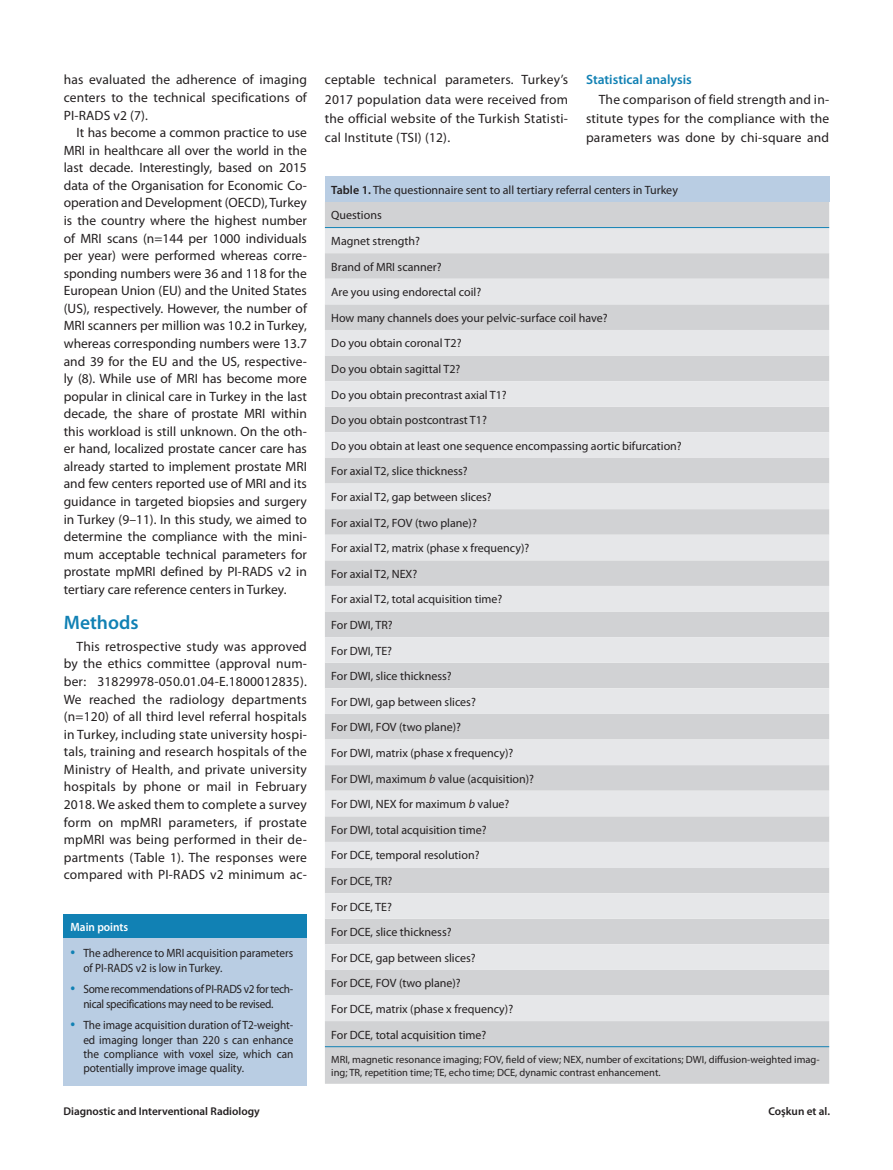
<style>
.page{position:relative;width:893px;height:1170px;background:#fff}
.page>*{position:absolute;margin:0;border:0;box-sizing:border-box;transform-origin:0 0}
.t1{font:600 19.5px "Myriad Pro";color:#1181b4}
.t2{font:13.5px/17.5px "Myriad Pro";letter-spacing:.015em;color:#231f20;text-align:justify}
.t3{font:600 13.5px "Myriad Pro";color:#1181b4}
.Tablo_Metin{font:12px "Myriad Pro";color:#231f20}
.Tablo_Metin-2{font:12px/14.4px "Myriad Pro";color:#231f20;scale:.94 1}
.Tablo_Metin-3{font:12px/14.4px "Myriad Pro";letter-spacing:-.025em;color:#231f20;scale:.94 1}
.t4{font:600 12px "Myriad Pro";color:#fff;scale:.94 1}
.t5{font:600 11.25px "Myriad Pro";color:#231f20}
.Tablo_Metin-4{font:10.5px/12.6px "Myriad Pro";color:#231f20}
.s1{font-size:18px;color:#1181b4}
.s2{font-weight:600}
.s3{font-style:italic}
</style>
<div class="page">
<div style="left:64px;top:914px;width:243px;height:171px;background:#b9cde3"></div>
<div style="left:64px;top:914px;width:243px;height:23px;background:#1181b4"></div>
<div style="left:325px;top:176px;width:504px;height:26px;background:#b9cde3"></div>
<div style="left:325px;top:202px;width:504px;height:881px;background:#d1d2d4"></div>
<svg style="left:325px;top:228px;width:504px;height:792px;fill:#e6e7e9"></svg>
<hr style="left:325px;top:227px;width:504px;height:1px;background:#1181b4">
<hr style="left:325px;top:1046px;width:504px;height:1px;background:#1181b4">
<p class="t2" style="left:64px;top:71px;width:245px">has evaluated the adherence of imaging centers to the technical specifications of PI-RADS v2 (7).</p>
<p class="t2" style="left:64px;top:124px;width:245px;text-indent:13px">It has become a common practice to use MRI in healthcare all over the world in the last decade. Interestingly, based on 2015 data of the Organisation for Economic Co&shy;operation and Development (OECD), Turkey is the country where the highest number of MRI scans (n=144 per 1000 individuals per year) were performed whereas corre&shy;sponding numbers were 36 and 118 for the European Union (EU) and the United States (US), respectively. However, the number of MRI scanners per million was 10.2 in Turkey, whereas corresponding numbers were 13.7 and 39 for the EU and the US, respective&shy;ly (8). While use of MRI has become more popular in clinical care in Turkey in the last decade, the share of prostate MRI within this workload is still unknown. On the oth&shy;er hand, localized prostate cancer care has already started to implement prostate MRI and few centers reported use of MRI and its guidance in targeted biopsies and surgery in Turkey (9–11). In this study, we aimed to determine the compliance with the mini&shy;mum acceptable technical parameters for prostate mpMRI defined by PI-RADS v2 in tertiary care reference centers in Turkey.</p>
<p class="t1" style="left:64px;top:610px;width:76px">Methods</p>
<p class="t2" style="left:64px;top:637px;width:245px;text-indent:13px">This retrospective study was approved by the ethics committee (approval num&shy;ber: 31829978-050.01.04-E.1800012835).<br>We reached the radiology departments (n=120) of all third level referral hospitals in Turkey, including state university hospi&shy;tals, training and research hospitals of the Ministry of Health, and private university hospitals by phone or mail in February 2018. We asked them to complete a survey form on mpMRI parameters, if prostate mpMRI was being performed in their de&shy;partments (Table 1). The responses were compared with PI-RADS v2 minimum ac-</p>
<p class="t4" style="left:71px;top:919px;width:63px">Main points</p>
<p class="Tablo_Metin-2" style="left:83px;top:945px;width:225px;text-indent:-13px"><span class="s1">•</span> The adherence to MRI acquisition parameters of PI-RADS v2 is low in Turkey.</p>
<p class="Tablo_Metin-3" style="left:83px;top:981px;width:225px;text-indent:-13px"><span class="s1">•</span> Some recommendations of PI-RADS v2 for tech&shy;nical specifications may need to be revised.</p>
<p class="Tablo_Metin-2" style="left:83px;top:1017px;width:225px;text-align:justify;text-indent:-13px"><span class="s1">•</span> The image acquisition duration of T2-weight&shy;ed imaging longer than 220 s can enhance the compliance with voxel size, which can potentially improve image quality.</p>
<p class="t2" style="left:325px;top:70px;width:245px;line-height:19px">ceptable technical parameters. Turkey’s 2017 population data were received from the official website of the Turkish Statisti&shy;cal Institute (TSI) (12).</p>
<p class="t3" style="left:586px;top:71px;width:107px">Statistical analysis</p>
<p class="t2" style="left:586px;top:89px;width:245px;line-height:19px;text-indent:13px">The comparison of field strength and in&shy;stitute types for the compliance with the parameters was done by chi-square and</p>
<p class="Tablo_Metin" style="left:331px;top:182px;width:348px"><span class="s2">Table 1.</span> The questionnaire sent to all tertiary referral centers in Turkey</p>
<p class="Tablo_Metin" style="left:331px;top:208px;width:52px">Questions</p>
<p class="Tablo_Metin" style="left:331px;top:234px;width:90px">Magnet strength?</p>
<p class="Tablo_Metin" style="left:331px;top:259px;width:112px">Brand of MRI scanner?</p>
<p class="Tablo_Metin" style="left:331px;top:285px;width:151px">Are you using endorectal coil?</p>
<p class="Tablo_Metin" style="left:331px;top:310px;width:278px">How many channels does your pelvic-surface coil have?</p>
<p class="Tablo_Metin" style="left:331px;top:336px;width:132px">Do you obtain coronal T2?</p>
<p class="Tablo_Metin" style="left:331px;top:361px;width:131px">Do you obtain sagittal T2?</p>
<p class="Tablo_Metin" style="left:331px;top:387px;width:177px">Do you obtain precontrast axial T1?</p>
<p class="Tablo_Metin" style="left:331px;top:413px;width:157px">Do you obtain postcontrast T1?</p>
<p class="Tablo_Metin" style="left:331px;top:438px;width:352px">Do you obtain at least one sequence encompassing aortic bifurcation?</p>
<p class="Tablo_Metin" style="left:331px;top:464px;width:138px">For axial T2, slice thickness?</p>
<p class="Tablo_Metin" style="left:331px;top:489px;width:162px">For axial T2, gap between slices?</p>
<p class="Tablo_Metin" style="left:331px;top:515px;width:147px">For axial T2, FOV (two plane)?</p>
<p class="Tablo_Metin" style="left:331px;top:541px;width:200px">For axial T2, matrix (phase x frequency)?</p>
<p class="Tablo_Metin" style="left:331px;top:566px;width:88px">For axial T2, NEX?</p>
<p class="Tablo_Metin" style="left:331px;top:592px;width:173px">For axial T2, total acquisition time?</p>
<p class="Tablo_Metin" style="left:331px;top:617px;width:63px">For DWI, TR?</p>
<p class="Tablo_Metin" style="left:331px;top:643px;width:62px">For DWI, TE?</p>
<p class="Tablo_Metin" style="left:331px;top:668px;width:122px">For DWI, slice thickness?</p>
<p class="Tablo_Metin" style="left:331px;top:694px;width:146px">For DWI, gap between slices?</p>
<p class="Tablo_Metin" style="left:331px;top:720px;width:131px">For DWI, FOV (two plane)?</p>
<p class="Tablo_Metin" style="left:331px;top:745px;width:184px">For DWI, matrix (phase x frequency)?</p>
<p class="Tablo_Metin" style="left:331px;top:771px;width:204px">For DWI, maximum <span class="s3">b</span> value (acquisition)?</p>
<p class="Tablo_Metin" style="left:331px;top:796px;width:180px">For DWI, NEX for maximum <span class="s3">b</span> value?</p>
<p class="Tablo_Metin" style="left:331px;top:822px;width:157px">For DWI, total acquisition time?</p>
<p class="Tablo_Metin" style="left:331px;top:847px;width:150px">For DCE, temporal resolution?</p>
<p class="Tablo_Metin" style="left:331px;top:873px;width:63px">For DCE, TR?</p>
<p class="Tablo_Metin" style="left:331px;top:899px;width:62px">For DCE, TE?</p>
<p class="Tablo_Metin" style="left:331px;top:924px;width:122px">For DCE, slice thickness?</p>
<p class="Tablo_Metin" style="left:331px;top:950px;width:146px">For DCE, gap between slices?</p>
<p class="Tablo_Metin" style="left:331px;top:975px;width:131px">For DCE, FOV (two plane)?</p>
<p class="Tablo_Metin" style="left:331px;top:1001px;width:183px">For DCE, matrix (phase x frequency)?</p>
<p class="Tablo_Metin" style="left:331px;top:1027px;width:157px">For DCE, total acquisition time?</p>
<p class="Tablo_Metin-4" style="left:331px;top:1052px;width:490px">MRI, magnetic resonance imaging; FOV, field of view; NEX, number of excitations; DWI, diffusion-weighted imag&shy;ing; TR, repetition time; TE, echo time; DCE, dynamic contrast enhancement.</p>
<p class="t5" style="left:63px;top:1103px;width:198px">Diagnostic and Interventional Radiology</p>
<p class="t5" style="left:768px;top:1103px;width:63px">Coşkun et al.</p>
</div>
